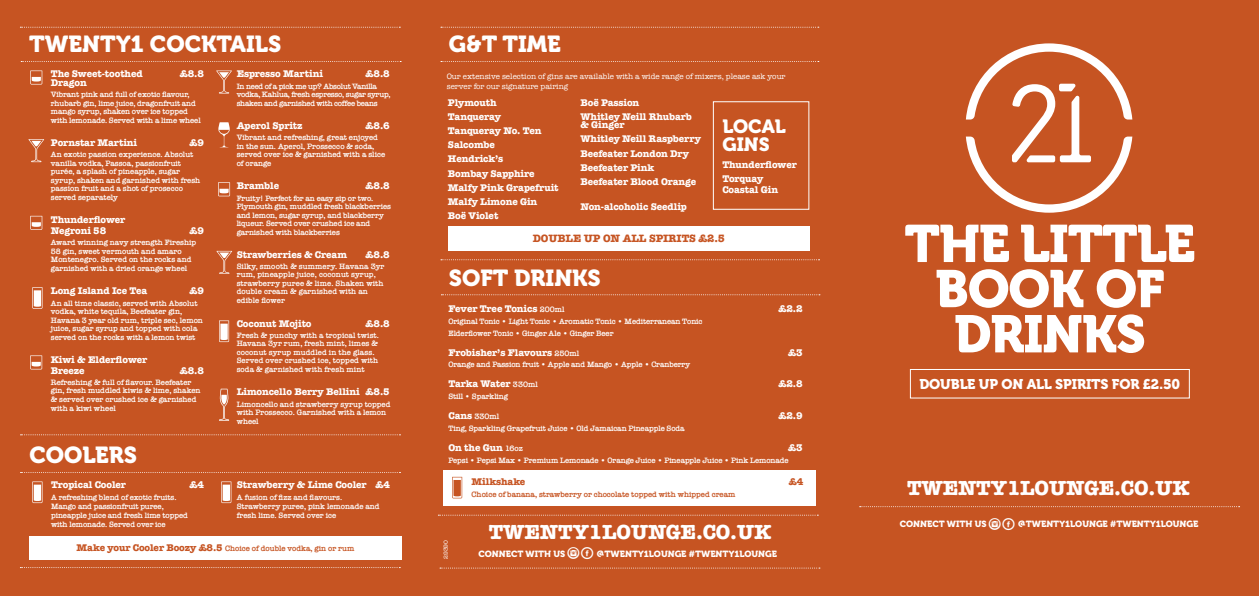
<style>
.page{position:relative;width:1259px;height:596px;background:#fff}
.page>*{position:absolute;margin:0;border:0;box-sizing:border-box;transform-origin:0 0}
.t1{font:52.2px/45.1px "Museo 900";letter-spacing:-.02em;color:#fff;text-align:center}
.t2{font:23px "Museo 900";color:#fff}
.t3{font:700 21px "American Typewriter";letter-spacing:-.01em;color:#fff}
.t4{font:19px/18px "Museo 900";color:#fff}
.t5{font:14px "Museo 900";letter-spacing:-.01em;color:#fff}
.t6{font:700 11px "American Typewriter";letter-spacing:-.01em;color:#c65422}
.t7{font:700 10px/14.2px "American Typewriter";letter-spacing:-.01em;color:#fff}
.t8{font:700 10px "American Typewriter";letter-spacing:-.01em;color:#c65422}
.t9{font:8.9px "Museo 900";color:#fff}
.t10{font:600 8px/8.5px "American Typewriter";letter-spacing:-.01em;color:#fff}
.t11{font:600 8px "American Typewriter";letter-spacing:-.01em;color:#c65422}
.t12{font:600 8px/8.5px "American Typewriter";letter-spacing:-.04em;color:#fff}
.t13{font:8px/9.6px "American Typewriter";color:#fff}
.t14{font:6px "American Typewriter";color:#fff}
.s1{font-weight:600;font-size:8px}
.s2{font-weight:700;font-size:10px}
.s3{font-family:"Social Circles";font-size:17.2px}
</style>
<div class="page">
<div style="left:0;top:0;width:1259px;height:595px;background:#c65422"></div>
<svg style="left:30px;top:70px;width:12px;height:14px"></svg>
<svg style="left:218px;top:182px;width:12px;height:14px"></svg>
<svg style="left:30px;top:216px;width:12px;height:14px"></svg>
<svg style="left:30px;top:355px;width:12px;height:14px"></svg>
<svg style="left:32px;top:481px;width:10px;height:21px"></svg>
<svg style="left:221px;top:481px;width:10px;height:21px"></svg>
<svg style="left:219px;top:320px;width:10px;height:22px"></svg>
<svg style="left:32px;top:287px;width:10px;height:21px"></svg>
<div style="left:910px;top:369px;width:279px;height:29px;border:1px solid #fff"></div>
<svg style="left:21px;top:61px;width:380px;height:1px"></svg>
<svg style="left:441px;top:61px;width:378px;height:1px"></svg>
<svg style="left:438px;top:514px;width:380px;height:1px"></svg>
<svg style="left:21px;top:434px;width:379px;height:1px"></svg>
<svg style="left:441px;top:27px;width:378px;height:1px"></svg>
<svg style="left:20px;top:27px;width:380px;height:1px"></svg>
<svg style="left:440px;top:567px;width:380px;height:1px"></svg>
<svg style="left:966px;top:43px;width:166px;height:169px"></svg>
<svg style="left:859px;top:506px;width:380px;height:1px"></svg>
<svg style="left:441px;top:294px;width:379px;height:1px"></svg>
<svg style="left:441px;top:259px;width:378px;height:1px"></svg>
<div style="left:448px;top:226px;width:362px;height:25px;background:#fff"></div>
<div style="left:713px;top:101px;width:96px;height:109px;border:1px solid #fff"></div>
<svg style="left:216px;top:70px;width:16px;height:23px"></svg>
<svg style="left:216px;top:251px;width:16px;height:23px"></svg>
<div style="left:29px;top:535px;width:373px;height:24px;background:#fff"></div>
<div style="left:443px;top:469px;width:372px;height:36px;background:#fff"></div>
<svg style="left:452px;top:476px;width:10px;height:22px"></svg>
<svg style="left:218px;top:122px;width:12px;height:25px"></svg>
<svg style="left:28px;top:139px;width:16px;height:23px"></svg>
<svg style="left:219px;top:388px;width:10px;height:32px"></svg>
<h2 class="t2" style="left:29px;top:31px;width:254px">TWENTY1 COCKTAILS</h2>
<h2 class="t2" style="left:449px;top:31px;width:113px">G&amp;T TIME</h2>
<p class="t7" style="left:51px;top:66px;width:93px">The Sweet-toothed</p>
<p class="t7" style="left:180px;top:66px;width:26px">£8.8</p>
<p class="t7" style="left:51px;top:75px;width:37px">Dragon</p>
<p class="t10" style="left:51px;top:90px;width:151px">Vibrant pink and full of exotic flavour, rhubarb gin, lime juice, dragonfruit and mango syrup, shaken over ice topped with lemonade. Served with a lime wheel</p>
<p class="t7" style="left:51px;top:135px;width:88px">Pornstar Martini</p>
<p class="t7" style="left:189px;top:135px;width:16px">£9</p>
<p class="t10" style="left:51px;top:150px;width:151px">An exotic passion experience. Absolut vanilla vodka, Passoa, passionfruit purée, a splash of pineapple, sugar syrup, shaken and garnished with fresh passion fruit and a shot of prosecco served separately</p>
<p class="t7" style="left:51px;top:213px;width:76px;line-height:11px">Thunderflower<br>Negroni 58</p>
<p class="t7" style="left:189px;top:223px;width:16px">£9</p>
<p class="t10" style="left:51px;top:238px;width:147px">Award winning navy strength Fireship 58 gin, sweet vermouth and amaro Montenegro. Served on the rocks and garnished with a dried orange wheel</p>
<p class="t7" style="left:51px;top:283px;width:98px">Long Island Ice Tea</p>
<p class="t7" style="left:189px;top:283px;width:16px">£9</p>
<p class="t10" style="left:51px;top:298px;width:154px">An all time classic, served with Absolut vodka, white tequila, Beefeater gin, Havana 3 year old rum, triple sec, lemon juice, sugar syrup and topped with cola served on the rocks with a lemon twist</p>
<p class="t7" style="left:51px;top:353px;width:98px;line-height:11px">Kiwi &amp; Elderflower<br>Breeze</p>
<p class="t7" style="left:180px;top:362px;width:26px">£8.8</p>
<p class="t10" style="left:51px;top:377px;width:151px">Refreshing &amp; full of flavour. Beefeater gin, fresh muddled kiwis &amp; lime, shaken &amp; served over crushed ice &amp; garnished with a kiwi wheel</p>
<h2 class="t2" style="left:29px;top:442px;width:109px">COOLERS</h2>
<p class="t7" style="left:237px;top:66px;width:88px">Espresso Martini</p>
<p class="t7" style="left:366px;top:66px;width:26px">£8.8</p>
<p class="t12" style="left:237px;top:82px;width:155px">In need of a pick me up? Absolut Vanilla vodka, Kahlua, fresh espresso, sugar syrup, shaken and garnished with coffee beans</p>
<p class="t7" style="left:237px;top:118px;width:67px">Aperol Spritz</p>
<p class="t7" style="left:366px;top:118px;width:26px">£8.6</p>
<p class="t10" style="left:237px;top:133px;width:150px">Vibrant and refreshing, great enjoyed in the sun. Aperol, Prossecco &amp; soda, served over ice &amp; garnished with a slice of orange</p>
<p class="t7" style="left:237px;top:178px;width:44px">Bramble</p>
<p class="t7" style="left:366px;top:178px;width:26px">£8.8</p>
<p class="t10" style="left:237px;top:193px;width:156px">Fruity! Perfect for an easy sip or two.<br>Plymouth gin, muddled fresh blackberries and lemon, sugar syrup, and blackberry liqueur. Served over crushed ice and garnished with blackberries</p>
<p class="t7" style="left:237px;top:246px;width:112px">Strawberries &amp; Cream</p>
<p class="t7" style="left:366px;top:246px;width:26px">£8.8</p>
<p class="t10" style="left:237px;top:262px;width:149px">Silky, smooth &amp; summery. Havana 3yr rum, pineapple juice, coconut syrup, strawberry puree &amp; lime. Shaken with double cream &amp; garnished with an edible flower</p>
<p class="t7" style="left:237px;top:315px;width:76px">Coconut Mojito</p>
<p class="t7" style="left:366px;top:315px;width:26px">£8.8</p>
<p class="t10" style="left:237px;top:330px;width:144px">Fresh &amp; punchy with a tropical twist.<br>Havana 3yr rum, fresh mint, limes &amp; coconut syrup muddled in the glass.<br>Served over crushed ice, topped with soda &amp; garnished with fresh mint</p>
<p class="t7" style="left:237px;top:384px;width:155px">Limoncello Berry Bellini £8.5</p>
<p class="t10" style="left:237px;top:399px;width:155px">Limoncello and strawberry syrup topped with Prossecco. Garnished with a lemon wheel</p>
<p class="t13" style="left:447px;top:71px;width:340px">Our extensive selection of gins are available with a wide range of mixers, please ask your server for our signature pairing</p>
<p class="t7" style="left:448px;top:95px;width:112px">Plymouth<br>Tanqueray<br>Tanqueray No. Ten<br>Salcombe<br>Hendrick’s<br>Bombay Sapphire<br>Malfy Pink Grapefruit<br>Malfy Limone Gin<br>Boë Violet</p>
<p class="t7" style="left:580px;top:95px;width:113px">Boë Passion<br>Whitley Neill Rhubarb</p>
<h3 class="t4" style="left:722px;top:117px;width:65px">LOCAL<br>GINS</h3>
<p class="t7" style="left:722px;top:156px;width:76px">Thunderflower<br>Torquay</p>
<p class="t7" style="left:722px;top:182px;width:57px">Coastal Gin</p>
<p class="t7" style="left:580px;top:117px;width:122px">&amp; Ginger<br>Whitley Neill Raspberry<br>Beefeater London Dry<br>Beefeater Pink<br>Beefeater Blood Orange</p>
<p class="t7" style="left:580px;top:199px;width:108px">Non-alcoholic Seedlip</p>
<h3 class="t6" style="left:533px;top:229px;width:194px">DOUBLE UP ON ALL SPIRITS £2.5</h3>
<h2 class="t2" style="left:449px;top:264px;width:153px">SOFT DRINKS</h2>
<p class="t7" style="left:448px;top:301px;width:118px">Fever Tree Tonics <span class="s1">200ml</span></p>
<p class="t7" style="left:778px;top:301px;width:26px">£2.2</p>
<p class="t10" style="left:448px;top:315px;width:256px;line-height:11.8px">Original Tonic • Light Tonic • Aromatic Tonic • Mediterranean Tonic<br>Elderflower Tonic • Ginger Ale • Ginger Beer</p>
<p class="t7" style="left:448px;top:344px;width:132px">Frobisher’s Flavours <span class="s1">250ml</span></p>
<p class="t7" style="left:788px;top:344px;width:16px">£3</p>
<p class="t10" style="left:448px;top:360px;width:243px">Orange and Passion fruit • Apple and Mango • Apple • Cranberry</p>
<p class="t7" style="left:448px;top:376px;width:91px">Tarka Water <span class="s1">330ml</span></p>
<p class="t7" style="left:778px;top:376px;width:26px">£2.8</p>
<p class="t10" style="left:448px;top:392px;width:61px">Still • Sparkling</p>
<p class="t10" style="left:448px;top:411px;width:52px"><span class="s2">Cans</span> 330ml</p>
<p class="t7" style="left:778px;top:408px;width:26px">£2.9</p>
<p class="t10" style="left:448px;top:423px;width:238px">Ting, Sparkling Grapefruit Juice • Old Jamaican Pineapple Soda</p>
<p class="t7" style="left:448px;top:439px;width:76px">On the Gun <span class="s1">16oz</span></p>
<p class="t7" style="left:788px;top:439px;width:16px">£3</p>
<p class="t10" style="left:448px;top:455px;width:342px">Pepsi • Pepsi Max • Premium Lemonade • Orange Juice • Pineapple Juice • Pink Lemonade</p>
<h1 class="t1" style="left:904px;top:221px;width:292px">THE LITTLE<br>BOOK OF<br>DRINKS</h1>
<h3 class="t5" style="left:919px;top:376px;width:262px">DOUBLE UP ON ALL SPIRITS FOR £2.50</h3>
<p class="t7" style="left:51px;top:477px;width:77px">Tropical Cooler</p>
<p class="t7" style="left:190px;top:477px;width:16px">£4</p>
<p class="t10" style="left:51px;top:492px;width:138px;line-height:9px">A refreshing blend of exotic fruits.<br>Mango and passionfruit puree, pineapple juice and fresh lime topped with lemonade. Served over ice</p>
<p class="t7" style="left:237px;top:477px;width:154px">Strawberry &amp; Lime Cooler £4</p>
<p class="t10" style="left:237px;top:492px;width:144px;line-height:9px">A fusion of fizz and flavours.<br>Strawberry puree, pink lemonade and fresh lime. Served over ice</p>
<p class="t11" style="left:77px;top:542px;width:279px"><span class="s2">Make your Cooler Boozy £8.5</span> Choice of double vodka, gin or rum</p>
<p class="t14" style="left:441px;top:558px;width:21px;rotate:-90deg">29390</p>
<p class="t8" style="left:471px;top:473px;width:55px">Milkshake</p>
<p class="t8" style="left:789px;top:473px;width:16px">£4</p>
<p class="t11" style="left:471px;top:488px;width:265px">Choice of banana, strawberry or chocolate topped with whipped cream</p>
<h3 class="t3" style="left:489px;top:513px;width:284px">TWENTY1LOUNGE.CO.UK</h3>
<p class="t9" style="left:478px;top:548px;width:300px">CONNECT WITH US <span class="s3">IF</span> @TWENTY1LOUNGE #TWENTY1LOUNGE</p>
<h3 class="t3" style="left:907px;top:469px;width:284px">TWENTY1LOUNGE.CO.UK</h3>
<p class="t9" style="left:900px;top:518px;width:300px">CONNECT WITH US <span class="s3">IF</span> @TWENTY1LOUNGE #TWENTY1LOUNGE</p>
</div>
